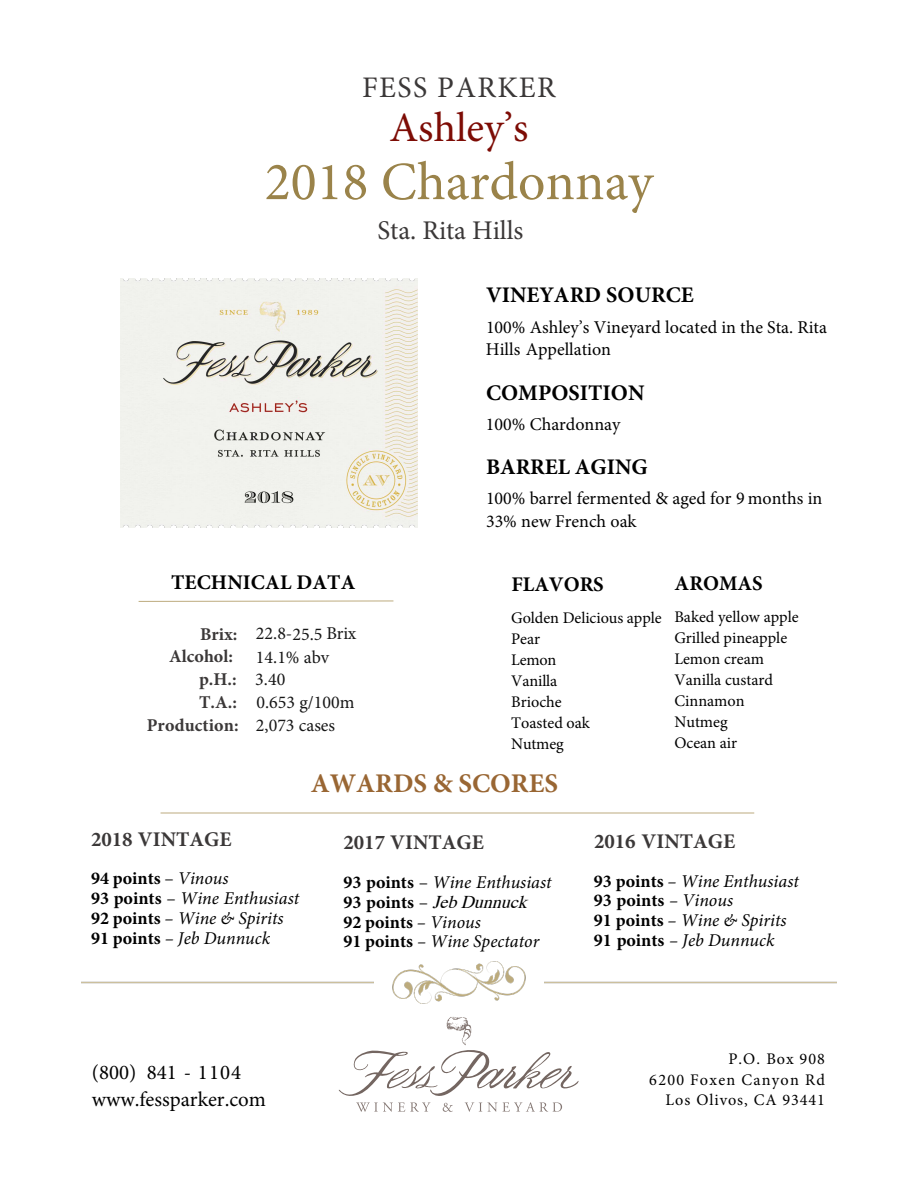
<style>
.page{position:relative;width:918px;height:1188px;background:#fff}
.page>*{position:absolute;margin:0;border:0;box-sizing:border-box;transform-origin:0 0}
.t1{font:54px "Minion Pro";color:#9a834a}
.t2{font:41.7px "Minion Pro";color:#7d0c05}
.t3{font:29.85px "Minion Pro";letter-spacing:.045em;color:#3b3838}
.t4{font:27px "Minion Pro";letter-spacing:-.005em;color:#3b3838}
.t5{font:700 27px "Minion Pro";color:#963}
.t6{font:700 22.35px "Minion Pro";color:#000}
.t7{font:700 20.85px "Minion Pro";color:#3b3838}
.t8{font:20.85px/26.7px "Minion Pro";color:#000}
.t9{font:700 20.85px "Minion Pro";letter-spacing:.005em;color:#000}
.t10{font:italic 18px/19.8px "Minion Pro";color:#000}
.t11{font:18px/22.6px "Minion Pro";color:#000}
.t12{font:700 18px/22.8px "Minion Pro";letter-spacing:.01em;color:#3b3838}
.t13{font:18px "Minion Pro";color:#171717}
.t14{font:16.2px/20.9px "Minion Pro";color:#000}
.t15{font:16.2px/20.7px "Minion Pro";letter-spacing:.065em;color:#000;text-align:right}
.s1{font-weight:400;color:#171717}
.s2{font-weight:700;color:#3b3838}
.s3{font-weight:700;font-style:normal}
.s4{font-style:normal}
.s5{font-family:"Times"}
</style>
<div class="page">
<svg style="left:138px;top:600px;width:256px;height:2px"></svg>
<hr style="left:161px;top:813px;width:593px;height:1px;background:#bdab7e">
<img style="left:121px;top:279px;width:296px;height:249px">
<img style="left:81px;top:961px;width:756px;height:42px">
<svg style="left:339px;top:1017px;width:240px;height:95px"></svg>
<h1 class="t3" style="left:362px;top:75px;width:195px">FESS PARKER</h1>
<h1 class="t2" style="left:389px;top:111px;width:140px">Ash ey’s</h1>
<h1 class="t1" style="left:265px;top:160px;width:390px">2018 Chardonnay</h1>
<h1 class="t4" style="left:378px;top:219px;width:147px">Sta. Rita Hi s</h1>
<h2 class="t9" style="left:171px;top:574px;width:186px">TECHNICAL DATA</h2>
<p class="t12" style="left:169px;top:624px;width:189px;text-indent:31px">Brix: <span class="s1">22.8-25.5 Brix<br></span>Alcohol:</p>
<p class="t13" style="left:256px;top:645px;width:75px">14.1% abv</p>
<p class="t12" style="left:199px;top:670px;width:88px">p.H.: <span class="s1">3.40</span></p>
<p class="t13" style="left:199px;top:694px;width:157px"><span class="s2">T.A.:</span> 0.653 g/100m</p>
<p class="t12" style="left:147px;top:715px;width:190px">Production: <span class="s1">2,073 cases</span></p>
<h2 class="t6" style="left:486px;top:286px;width:209px">VINEYA D SOU CE</h2>
<p class="t11" style="left:486px;top:317px;width:342px">100% Ash ey’s Vineyard ocated in the Sta. Rita<br>Hi s Appe ation</p>
<h2 class="t6" style="left:486px;top:383px;width:160px">COMPOSITION</h2>
<p class="t11" style="left:486px;top:415px;width:136px">100% Chardonnay</p>
<h2 class="t6" style="left:486px;top:458px;width:31px">BA</h2>
<h2 class="t6" style="left:545px;top:458px;width:104px">EL AGING</h2>
<p class="t11" style="left:486px;top:489px;width:338px">100% barre fermented &amp; aged for 9 months in<br>33% new French oak</p>
<h2 class="t9" style="left:511px;top:576px;width:94px">FLAVO S</h2>
<p class="t14" style="left:511px;top:609px;width:152px">Go den De icious app e<br>Pear<br>Lemon<br>Vani a<br>Brioche<br>Toasted oak<br>Nutmeg</p>
<h2 class="t9" style="left:675px;top:574px;width:90px">A OMAS</h2>
<p class="t14" style="left:674px;top:608px;width:126px">Baked ye ow app e<br>Gri ed pineapp e<br>Lemon cream<br>Vani a custard<br>Cinnamon<br>Nutmeg<br>Ocean air</p>
<h2 class="t5" style="left:311px;top:772px;width:249px">AWA DS &amp; SCO ES</h2>
<h3 class="t7" style="left:91px;top:831px;width:142px">2018 VINTAGE</h3>
<p class="t10" style="left:91px;top:868px;width:210px"><span class="s3">94 points</span> <span class="s4">–</span> Vinous<br><span class="s3">93 points</span> <span class="s4">–</span> Wine Enthusiast<br><span class="s3">92 points</span> – Wine &amp; Spirits<br><span class="s3">91 points</span> – Jeb Dunnuck</p>
<h3 class="t7" style="left:343px;top:834px;width:142px">2017 VINTAGE</h3>
<p class="t10" style="left:343px;top:874px;width:210px"><span class="s3">93 points</span> <span class="s4">–</span> Wine Enthusiast<br><span class="s3">93 points</span> <span class="s4">–</span> <span class="s5">JebDunnuck<br></span><span class="s3">92 points</span> – Vinous<br><span class="s3">91 points</span> – Wine Spectator</p>
<h3 class="t7" style="left:594px;top:833px;width:143px">2016 VINTAGE</h3>
<p class="t10" style="left:594px;top:873px;width:206px"><span class="s3">93 points</span> – Wine Ent usiast<br><span class="s3">93 points</span> – Vinous<br><span class="s3">91 points</span> – Wine &amp; Spirits<br><span class="s3">91 points</span> – Jeb Dunnuck</p>
<p class="t8" style="left:92px;top:1059px;width:176px">(800) 841 - 1104 www.fessparker.com</p>
<p class="t15" style="left:649px;top:1050px;width:177px">P.O. Box 908<br>6200 Foxen Canyon Rd<br>Los O ivos, CA 93441</p>
</div>
